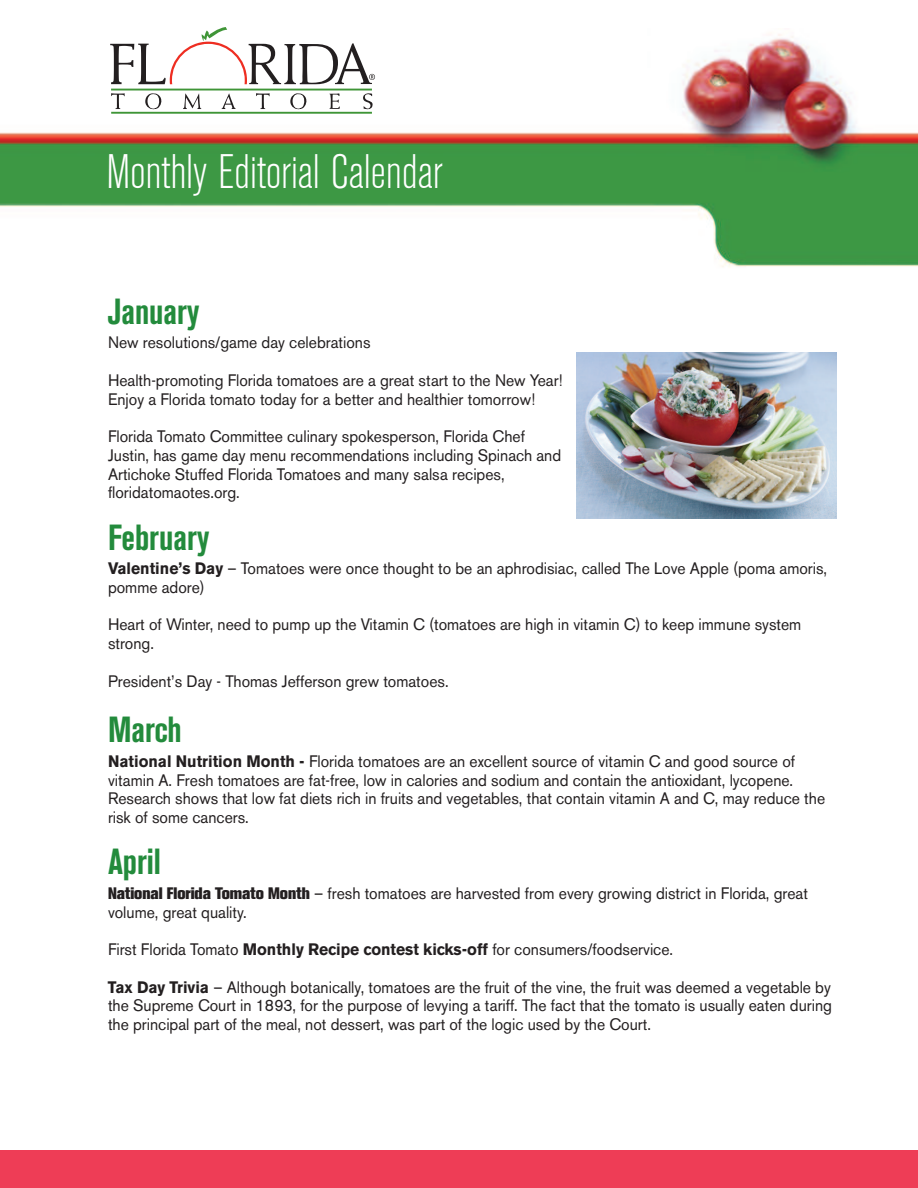
<style>
.page{position:relative;width:918px;height:1188px;background:#fff}
.page>*{position:absolute;margin:0;border:0;box-sizing:border-box;transform-origin:0 0}
.t1{font:300 condensed 48px "Akzidenz Grotesk BE";color:#fff}
.t2{font:700 condensed 36px "Akzidenz Grotesk BE";color:#238b3c;scale:.95 1}
.t3{font:16.5px/18.8px "Akzidenz Grotesk BE";color:#231f20;scale:.95 1}
.s1{font-weight:700}
.s2{font-weight:800}
</style>
<div class="page">
<img style="left:0;top:34px;width:918px;height:233px">
<div style="left:106px;top:27px;width:282px;height:87px;background:#fff"></div>
<hr style="left:111px;top:89px;width:261px;height:2px;background:#3f9537">
<svg style="left:111px;top:93px;width:262px;height:21px"></svg>
<svg style="left:110px;top:27px;width:265px;height:58px"></svg>
<img style="left:577px;top:352px;width:259px;height:167px">
<div style="left:0;top:1150px;width:918px;height:38px;background:#ee3d56"></div>
<h1 class="t1" style="left:106px;top:155px;width:338px">Monthly Editorial Calendar</h1>
<h2 class="t2" style="left:108px;top:299px;width:97px">January</h2>
<p class="t3" style="left:108px;top:335px;width:278px">New resolutions/game day celebrations</p>
<p class="t3" style="left:108px;top:373px;width:480px">Health-promoting Florida tomatoes are a great start to the New Year!<br>Enjoy a Florida tomato today for a better and healthier tomorrow!</p>
<p class="t3" style="left:108px;top:429px;width:479px">Florida Tomato Committee culinary spokesperson, Florida Chef Justin, has game day menu recommendations including Spinach and Artichoke Stuffed Florida Tomatoes and many salsa recipes, floridatomaotes.org.</p>
<h2 class="t2" style="left:108px;top:524px;width:108px">February</h2>
<p class="t3" style="left:108px;top:561px;width:759px"><span class="s1">Valentine’s Day</span> – Tomatoes were once thought to be an aphrodisiac, called The Love Apple (poma amoris, pomme adore)</p>
<p class="t3" style="left:108px;top:617px;width:731px">Heart of Winter, need to pump up the Vitamin C (tomatoes are high in vitamin C) to keep immune system strong.</p>
<p class="t3" style="left:108px;top:673px;width:360px">President’s Day - Thomas Jefferson grew tomatoes.</p>
<h2 class="t2" style="left:108px;top:717px;width:79px">March</h2>
<p class="t3" style="left:108px;top:754px;width:756px"><span class="s1">National Nutrition Month -</span> Florida tomatoes are an excellent source of vitamin C and good source of vitamin A. Fresh tomatoes are fat-free, low in calories and sodium and contain the antioxidant, lycopene.<br>Research shows that low fat diets rich in fruits and vegetables, that contain vitamin A and C, may reduce the risk of some cancers.</p>
<h2 class="t2" style="left:108px;top:849px;width:57px">April</h2>
<p class="t3" style="left:108px;top:886px;width:738px"><span class="s2">National Florida Tomato Month</span> – fresh tomatoes are harvested from every growing district in Florida, great volume, great quality.</p>
<p class="t3" style="left:108px;top:942px;width:596px">First Florida Tomato <span class="s1">Monthly Recipe contest kicks-off</span> for consumers/foodservice.</p>
<p class="t3" style="left:108px;top:979px;width:764px;text-align:justify"><span class="s1">Tax Day Trivia</span> – Although botanically, tomatoes are the fruit of the vine, the fruit was deemed a vegetable by the Supreme Court in 1893, for the purpose of levying a tariff. The fact that the tomato is usually eaten during the principal part of the meal, not dessert, was part of the logic used by the Court.</p>
</div>
